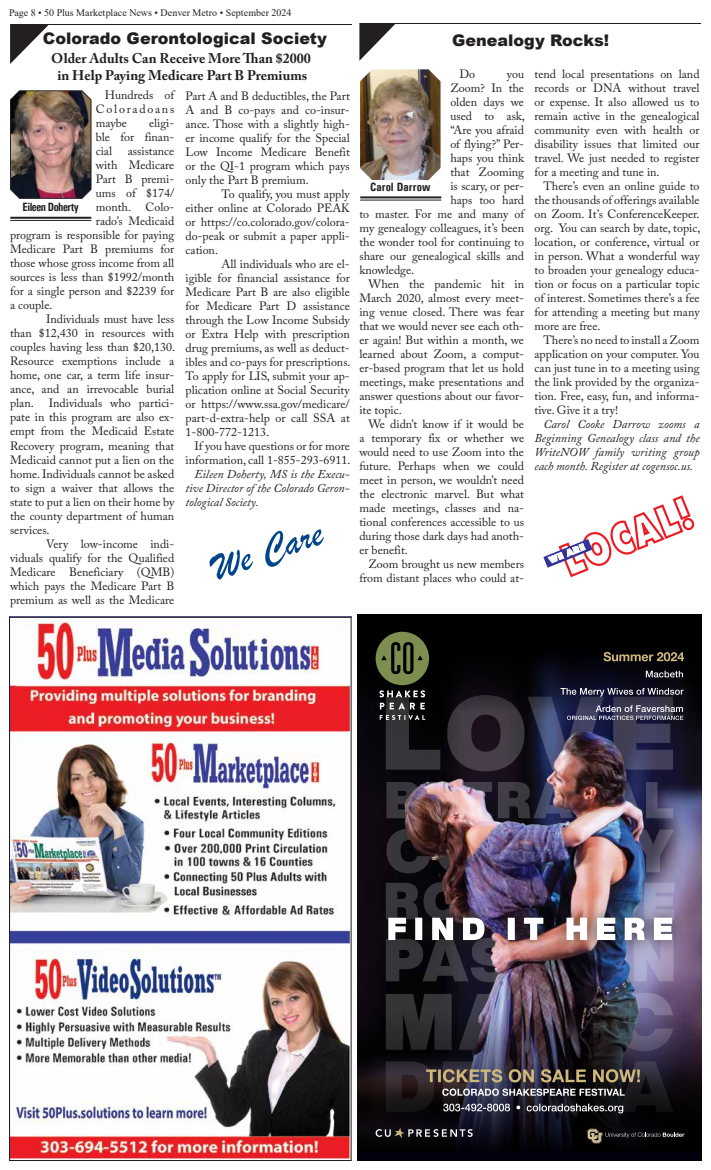
<style>
.page{position:relative;width:711px;height:1170px;background:#fff}
.page>*{position:absolute;margin:0;border:0;box-sizing:border-box;transform-origin:0 0}
.t1{font:40px "Brush Script";color:#00458b}
.t2{font:900 16px "Arial";color:#231f20}
.t3{font:700 14px/16.8px "Adobe Caslon Pro";color:#231f20;text-align:center}
.t4{font:12px/14px "Adobe Caslon Pro";color:#231f20;text-align:justify}
.t5{font:italic 12px/14px "Adobe Caslon Pro";color:#231f20;text-align:justify}
.t6{font:700 condensed 12px "Univers";letter-spacing:-.04em;color:#231f20;scale:.95 1}
.t7{font:700 condensed 12px "Univers";color:#231f20}
.t8{font:10px "Times New Roman";letter-spacing:.005em;color:#231f20}
.t9{font:900 8.9px "Futura BT";color:#fff}
</style>
<div class="page">
<img style="left:11px;top:619px;width:339px;height:540px">
<svg style="left:543px;top:495px;width:152px;height:83px"></svg>
<hr style="left:359px;top:23px;width:342px;height:1px;background:#231f20">
<svg style="left:359px;top:24px;width:36px;height:37px"></svg>
<img style="left:360px;top:69px;width:81px;height:111px">
<hr style="left:360px;top:196px;width:81px;height:4px;background:#a3a1a2">
<hr style="left:360px;top:200px;width:81px;height:1px;background:#231f20">
<hr style="left:360px;top:196px;width:81px;height:2px;background:#231f20">
<hr style="left:10px;top:24px;width:342px;height:1px;background:#231f20">
<svg style="left:10px;top:25px;width:39px;height:39px"></svg>
<img style="left:10px;top:90px;width:82px;height:109px">
<hr style="left:10px;top:217px;width:81px;height:4px;background:#efefef">
<hr style="left:10px;top:220px;width:81px;height:1px;background:#231f20">
<hr style="left:10px;top:217px;width:81px;height:2px;background:#231f20">
<img style="left:358px;top:711px;width:344px;height:300px">
<div style="left:358px;top:1152px;width:344px;height:9px;background:#01000c"></div>
<div style="left:358px;top:614px;width:344px;height:97px;background:#000001"></div>
<img style="left:384px;top:771px;width:297px;height:240px">
<svg style="left:358px;top:1011px;width:344px;height:141px"></svg>
<svg style="left:386px;top:1061px;width:288px;height:52px"></svg>
<svg style="left:376px;top:1128px;width:97px;height:10px"></svg>
<svg style="left:587px;top:1129px;width:97px;height:14px"></svg>
<svg style="left:376px;top:632px;width:308px;height:139px"></svg>
<div style="left:374px;top:903px;width:312px;height:51px;background:#231f20;opacity:.75"></div>
<img style="left:386px;top:882px;width:288px;height:100px">
<p class="t8" style="left:9px;top:6px;width:284px">Page 8 • 50 Plus Marketplace News • Denver Metro • September 2024</p>
<h2 class="t2" style="left:43px;top:27px;width:286px">Colorado Gerontological Society</h2>
<p class="t3" style="left:51px;top:50px;width:261px">Older Adults Can Receive More Than $2000 in Help Paying Medicare Part B Premiums</p>
<p class="t4" style="left:96px;top:88px;width:80px;text-indent:9px">Hundreds of Coloradoans maybe</p>
<p class="t4" style="left:96px;top:116px;width:80px;text-indent:53px">eligi&shy;ble for finan&shy;cial</p>
<p class="t4" style="left:128px;top:144px;width:48px">assistance</p>
<p class="t4" style="left:96px;top:158px;width:80px">with Medicare</p>
<p class="t4" style="left:96px;top:172px;width:80px">Part B premi-</p>
<p class="t4" style="left:96px;top:186px;width:80px">ums of $174/</p>
<p class="t4" style="left:96px;top:200px;width:80px">month. Colo-</p>
<p class="t4" style="left:96px;top:214px;width:80px">rado’s Medicaid</p>
<p class="t4" style="left:10px;top:228px;width:166px">program is responsible for paying</p>
<p class="t4" style="left:10px;top:242px;width:166px">Medicare Part B premiums for</p>
<p class="t4" style="left:10px;top:256px;width:166px">those whose gross income from all</p>
<p class="t4" style="left:10px;top:270px;width:166px">sources is less than $1992/month</p>
<p class="t4" style="left:10px;top:284px;width:166px">for a single person and $2239 for</p>
<p class="t4" style="left:10px;top:298px;width:44px">a couple.</p>
<p class="t4" style="left:46px;top:312px;width:130px">Individuals must have less</p>
<p class="t4" style="left:10px;top:326px;width:166px">than $12,430 in resources with</p>
<p class="t4" style="left:10px;top:340px;width:167px">couples having less than $20,130.</p>
<p class="t4" style="left:10px;top:354px;width:166px">Resource exemptions include a</p>
<p class="t4" style="left:10px;top:368px;width:166px">home, one car, a term life insur-</p>
<p class="t4" style="left:10px;top:382px;width:166px">ance, and an irrevocable burial</p>
<p class="t4" style="left:10px;top:396px;width:166px">plan. Individuals who partici-</p>
<p class="t4" style="left:10px;top:410px;width:166px">pate in this program are also ex-</p>
<p class="t4" style="left:10px;top:424px;width:166px">empt from the Medicaid Estate</p>
<p class="t4" style="left:10px;top:438px;width:166px">Recovery program, meaning that</p>
<p class="t4" style="left:10px;top:452px;width:166px">Medicaid cannot put a lien on the</p>
<p class="t4" style="left:10px;top:466px;width:166px">home. Individuals cannot be asked</p>
<p class="t4" style="left:10px;top:480px;width:166px">to sign a waiver that allows the</p>
<p class="t4" style="left:10px;top:494px;width:166px">state to put a lien on their home by</p>
<p class="t4" style="left:10px;top:508px;width:166px">the county department of human</p>
<p class="t4" style="left:10px;top:522px;width:41px">services.</p>
<p class="t4" style="left:46px;top:536px;width:130px">Very low-income indi-</p>
<p class="t4" style="left:10px;top:550px;width:166px">viduals qualify for the Qualified</p>
<p class="t4" style="left:10px;top:564px;width:166px">Medicare Beneficiary (QMB)</p>
<p class="t4" style="left:10px;top:578px;width:166px">which pays the Medicare Part B</p>
<p class="t4" style="left:10px;top:592px;width:166px">premium as well as the Medicare</p>
<p class="t6" style="left:23px;top:200px;width:61px">Eileen Doherty</p>
<p class="t4" style="left:186px;top:88px;width:166px">Part A and B deductibles, the Part A and B co-pays and co-insur&shy;ance. Those with a slightly high&shy;er income qualify for the Special Low Income Medicare Benefit or the QI-1 program which pays only the Part B premium.</p>
<p class="t4" style="left:186px;top:186px;width:166px;text-indent:36px">To qualify, you must apply either online at Colorado PEAK or https://co.colorado.gov/colora&shy;do-peak or submit a paper appli&shy;cation.</p>
<p class="t4" style="left:186px;top:256px;width:167px;text-indent:36px">All individuals who are el&shy;igible for financial assistance for Medicare Part B are also eligible for Medicare Part D assistance through the Low Income Subsidy or Extra Help with prescription drug premiums, as well as deduct&shy;ibles and co-pays for prescriptions.<br>To apply for LIS, submit your ap&shy;plication online at Social Security or https://www.ssa.gov/medicare/ part-d-extra-help or call SSA at 1-800-772-1213.</p>
<p class="t4" style="left:186px;top:439px;width:167px;text-align:right">If you have questions or for more information, call 1-855-293-6911.</p>
<p class="t5" style="left:186px;top:467px;width:166px;text-indent:9px">Eileen Doherty, MS is the Execu&shy;tive Director of the Colorado Geron&shy;tological Society.</p>
<h1 class="t1" style="left:204px;top:545px;width:117px;rotate:-19deg">We Care</h1>
<h2 class="t2" style="left:452px;top:29px;width:158px">Genealogy Rocks!</h2>
<p class="t4" style="left:459px;top:67px;width:17px">Do</p>
<p class="t4" style="left:507px;top:67px;width:19px">you</p>
<p class="t4" style="left:450px;top:81px;width:75px">Zoom? In the</p>
<p class="t4" style="left:450px;top:95px;width:75px">olden days we</p>
<p class="t4" style="left:450px;top:109px;width:76px">used to ask,</p>
<p class="t4" style="left:450px;top:123px;width:75px">“Are you afraid</p>
<p class="t4" style="left:450px;top:137px;width:75px">of flying?” Per-</p>
<p class="t4" style="left:450px;top:151px;width:75px">haps you think</p>
<p class="t4" style="left:450px;top:165px;width:75px">that Zooming</p>
<p class="t4" style="left:450px;top:179px;width:75px">is scary, or per-</p>
<p class="t4" style="left:450px;top:193px;width:75px">haps too hard</p>
<p class="t4" style="left:359px;top:207px;width:166px">to master. For me and many of</p>
<p class="t4" style="left:359px;top:221px;width:166px">my genealogy colleagues, it’s been</p>
<p class="t4" style="left:359px;top:235px;width:166px">the wonder tool for continuing to</p>
<p class="t4" style="left:359px;top:249px;width:166px">share our genealogical skills and</p>
<p class="t4" style="left:359px;top:263px;width:56px">knowledge.</p>
<p class="t4" style="left:368px;top:277px;width:157px">When the pandemic hit in</p>
<p class="t4" style="left:359px;top:291px;width:166px">March 2020, almost every meet-</p>
<p class="t4" style="left:359px;top:305px;width:166px">ing venue closed. There was fear</p>
<p class="t4" style="left:359px;top:319px;width:166px">that we would never see each oth-</p>
<p class="t4" style="left:359px;top:333px;width:166px">er again! But within a month, we</p>
<p class="t4" style="left:359px;top:347px;width:166px">learned about Zoom, a comput-</p>
<p class="t4" style="left:359px;top:361px;width:166px">er-based program that let us hold</p>
<p class="t4" style="left:359px;top:375px;width:166px">meetings, make presentations and</p>
<p class="t4" style="left:359px;top:389px;width:166px">answer questions about our favor-</p>
<p class="t4" style="left:359px;top:403px;width:44px">ite topic.</p>
<p class="t4" style="left:368px;top:417px;width:157px">We didn’t know if it would be</p>
<p class="t4" style="left:359px;top:431px;width:166px">a temporary fix or whether we</p>
<p class="t4" style="left:359px;top:445px;width:166px">would need to use Zoom into the</p>
<p class="t4" style="left:359px;top:459px;width:166px">future. Perhaps when we could</p>
<p class="t4" style="left:359px;top:473px;width:166px">meet in person, we wouldn’t need</p>
<p class="t4" style="left:359px;top:487px;width:166px">the electronic marvel. But what</p>
<p class="t4" style="left:359px;top:501px;width:166px">made meetings, classes and na-</p>
<p class="t4" style="left:359px;top:515px;width:166px">tional conferences accessible to us</p>
<p class="t4" style="left:359px;top:529px;width:166px">during those dark days had anoth-</p>
<p class="t4" style="left:359px;top:543px;width:50px">er benefit.</p>
<p class="t4" style="left:368px;top:557px;width:157px">Zoom brought us new members</p>
<p class="t4" style="left:359px;top:571px;width:166px">from distant places who could at-</p>
<p class="t7" style="left:370px;top:179px;width:62px">Carol Darrow</p>
<p class="t4" style="left:535px;top:67px;width:167px">tend local presentations on land records or DNA without travel or expense. It also allowed us to remain active in the genealogical community even with health or disability issues that limited our travel. We just needed to register for a meeting and tune in.</p>
<p class="t4" style="left:535px;top:179px;width:167px;text-indent:9px">There’s even an online guide to the thousands of offerings available on Zoom. It’s ConferenceKeeper. org. You can search by date, topic, location, or conference, virtual or in person. What a wonderful way to broaden your genealogy educa&shy;tion or focus on a particular topic of interest. Sometimes there’s a fee for attending a meeting but many more are free.</p>
<p class="t4" style="left:535px;top:333px;width:167px;text-indent:9px">There’s no need to install a Zoom application on your computer. You can just tune in to a meeting using the link provided by the organiza&shy;tion. Free, easy, fun, and informa&shy;tive. Give it a try!</p>
<p class="t5" style="left:535px;top:417px;width:167px;text-indent:9px">Carol Cooke Darrow zooms a Beginning Genealogy class and the WriteNOW family writing group each month. Register at cogensoc.us.</p>
<p class="t9" style="left:547px;top:555px;width:39px;rotate:-22deg">WE ARE</p>
</div>
